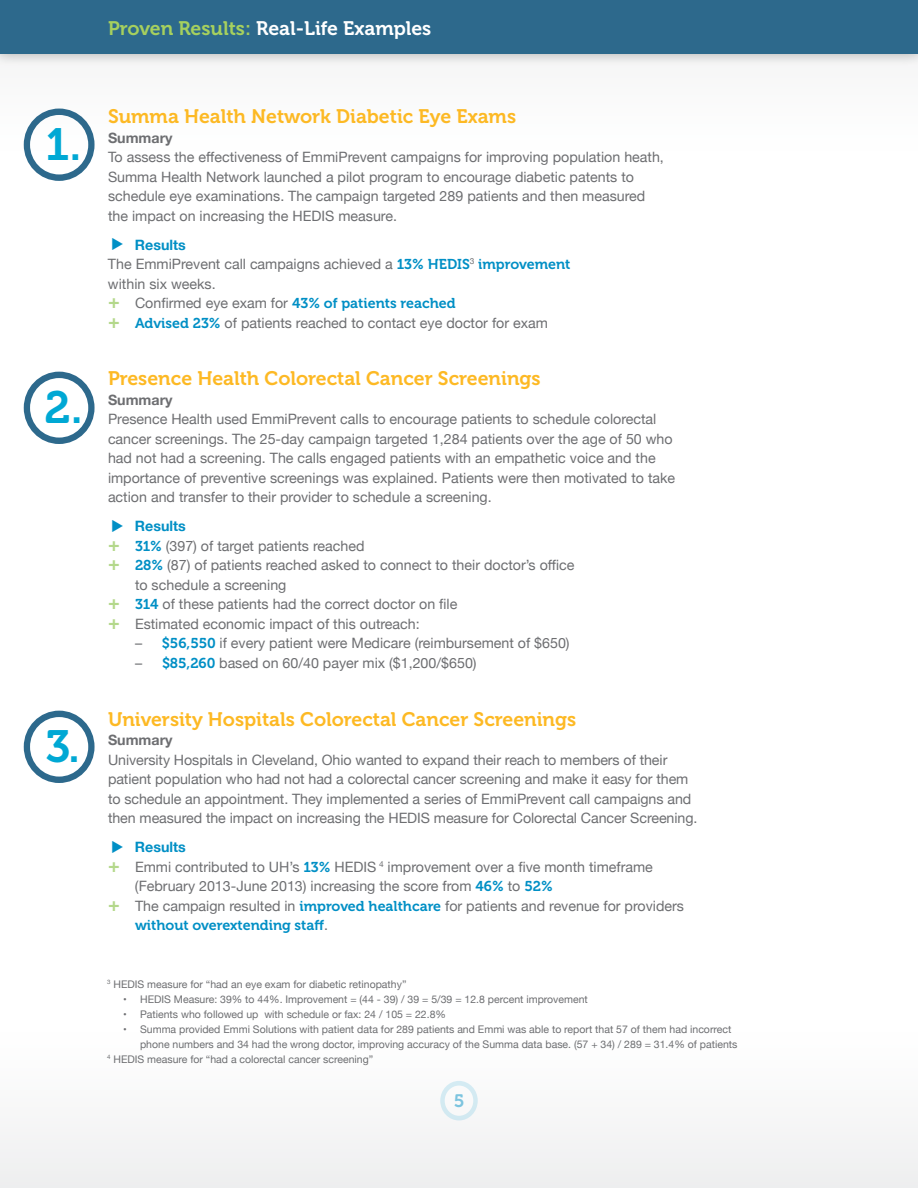
<style>
.page{position:relative;width:918px;height:1188px;background:#fff}
.page>*{position:absolute;margin:0;border:0;box-sizing:border-box;transform-origin:0 0}
.t1{font:45px "Museo 700";color:#00a8d4}
.t2{font:19.5px "Museo 700";color:#fdb924}
.t3{font:19.5px "Museo 700";color:#fff}
.t4{font:18px "Museo 700";color:#008fc5}
.t5{font:14.25px/19.5px "Helvetica Neue";color:#6d6e71}
.t6{font:14.25px "Museo 700";color:#008fc5}
.t7{font:700 14.25px "Helvetica Neue";color:#6d6e71}
.t8{font:700 14.25px "Helvetica Neue";color:#008fc5}
.t9{font:10.5px "Helvetica Neue";color:#6d6e71}
.s1{color:#a6d05e}
.s2{font-weight:700;color:#008fc5}
.s3{font-family:"Museo 700";color:#008fc5}
.s4{font-family:"Helvetica Neue";font-weight:700;font-size:19.5px;color:#b4d88b}
.s5{font-family:"Helvetica Neue";color:#6d6e71}
.s6{font-weight:700;font-size:19.5px;color:#b4d88b}
</style>
<div class="page">
<div style="left:0;top:0;width:918px;height:168px;background:#fbfbfc"></div>
<div style="left:0;top:1012px;width:918px;height:176px;background:#f8f8f9"></div>
<svg style="left:440px;top:1081px;width:38px;height:39px"></svg>
<div style="left:445px;top:1086px;width:28px;height:30px;background:#fff;border-radius:50%"></div>
<div style="left:0;top:0;width:918px;height:67px;background:#000;opacity:.3"></div>
<div style="left:0;top:0;width:918px;height:54px;background:#2d698c"></div>
<svg style="left:24px;top:109px;width:71px;height:72px"></svg>
<svg style="left:24px;top:372px;width:71px;height:72px"></svg>
<svg style="left:24px;top:711px;width:71px;height:72px"></svg>
<h2 class="t3" style="left:108px;top:17px;width:325px"><span class="s1">Proven Results:</span> Real-Life Examples</h2>
<h1 class="t1" style="left:46px;top:119px;width:37px">1.</h1>
<h1 class="t1" style="left:45px;top:382px;width:40px">2.</h1>
<h1 class="t1" style="left:46px;top:721px;width:36px">3.</h1>
<h2 class="t2" style="left:108px;top:106px;width:410px">Summa Health Network Diabetic Eye Exams</h2>
<p class="t7" style="left:108px;top:126px;width:66px">Summary</p>
<p class="t5" style="left:108px;top:148px;width:557px">To assess the effectiveness of EmmiPrevent campaigns for improving population heath, Summa Health Network launched a pilot program to encourage diabetic patents to schedule eye examinations. The campaign targeted 289 patients and then measured the impact on increasing the HEDIS measure.</p>
<p class="t5" style="left:108px;top:236px;width:464px;text-indent:27px"><span class="s2">Results<br></span>The EmmiPrevent call campaigns achieved a <span class="s3">13% HEDIS</span><sup>3</sup> <span class="s3">improvement </span>within six weeks.</p>
<p class="t6" style="left:108px;top:295px;width:349px"><span class="s4">+</span> <span class="s5">Confirmed eye exam for</span> 43% of patients reached</p>
<p class="t5" style="left:108px;top:314px;width:441px"><span class="s6">+</span> <span class="s3">Advised 23%</span> of patients reached to contact eye doctor for exam</p>
<h2 class="t2" style="left:108px;top:368px;width:434px">Presence Health Colorectal Cancer Screenings</h2>
<p class="t7" style="left:108px;top:389px;width:66px">Summary</p>
<p class="t5" style="left:108px;top:410px;width:569px">Presence Health used EmmiPrevent calls to encourage patients to schedule colorectal cancer screenings. The 25-day campaign targeted 1,284 patients over the age of 50 who had not had a screening. The calls engaged patients with an empathetic voice and the importance of preventive screenings was explained. Patients were then motivated to take action and transfer to their provider to schedule a screening.</p>
<p class="t8" style="left:135px;top:515px;width:52px">Results</p>
<p class="t5" style="left:108px;top:537px;width:258px"><span class="s6">+</span> <span class="s3">31%</span> (397) of target patients reached</p>
<p class="t5" style="left:108px;top:556px;width:468px"><span class="s6">+</span> <span class="s3">28%</span> (87) of patients reached asked to connect to their doctor’s office</p>
<p class="t5" style="left:135px;top:576px;width:153px">to schedule a screening</p>
<p class="t5" style="left:108px;top:595px;width:351px"><span class="s6">+</span> <span class="s3">314</span> of these patients had the correct doctor on file</p>
<p class="t5" style="left:108px;top:615px;width:313px"><span class="s6">+</span> Estimated economic impact of this outreach:</p>
<p class="t5" style="left:135px;top:634px;width:436px">– <span class="s3">$56,550</span> if every patient were Medicare (reimbursement of $650)</p>
<p class="t5" style="left:135px;top:654px;width:343px">– <span class="s3">$85,260</span> based on 60/40 payer mix ($1,200/$650)</p>
<h2 class="t2" style="left:108px;top:708px;width:470px">University Hospitals Colorectal Cancer Screenings</h2>
<p class="t7" style="left:108px;top:729px;width:66px">Summary</p>
<p class="t5" style="left:108px;top:751px;width:591px">University Hospitals in Cleveland, Ohio wanted to expand their reach to members of their patient population who had not had a colorectal cancer screening and make it easy for them to schedule an appointment. They implemented a series of EmmiPrevent call campaigns and then measured the impact on increasing the HEDIS measure for Colorectal Cancer Screening.</p>
<p class="t8" style="left:135px;top:836px;width:52px">Results</p>
<p class="t5" style="left:108px;top:858px;width:546px"><span class="s6">+</span> Emmi contributed to UH’s <span class="s3">13%</span> HEDIS <sup>4</sup> improvement over a five month timeframe</p>
<p class="t5" style="left:135px;top:877px;width:419px">(February 2013-June 2013) increasing the score from <span class="s3">46%</span> to <span class="s3">52%</span></p>
<p class="t5" style="left:108px;top:897px;width:578px"><span class="s6">+</span> The campaign resulted in <span class="s3">improved healthcare</span> for patients and revenue for providers</p>
<p class="t6" style="left:135px;top:917px;width:195px">without overextending staff<span class="s5">.</span></p>
<p class="t9" style="left:107px;top:976px;width:301px"><sup>3</sup> HEDIS measure for “had an eye exam for diabetic retinopathy”</p>
<p class="t9" style="left:123px;top:991px;width:466px">• HEDIS Measure: 39% to 44%. Improvement = (44 - 39) / 39 = 5/39 = 12.8 percent improvement</p>
<p class="t9" style="left:123px;top:1006px;width:324px">• Patients who followed up with schedule or fax: 24 / 105 = 22.8%</p>
<p class="t9" style="left:123px;top:1021px;width:610px">• Summa provided Emmi Solutions with patient data for 289 patients and Emmi was able to report that 57 of them had incorrect</p>
<p class="t9" style="left:140px;top:1036px;width:599px">phone numbers and 34 had the wrong doctor, improving accuracy of the Summa data base. (57 + 34) / 289 = 31.4% of patients</p>
<p class="t9" style="left:107px;top:1051px;width:268px"><sup>4</sup> HEDIS measure for “had a colorectal cancer screening”</p>
<p class="t4" style="left:454px;top:1091px;width:12px">5</p>
</div>
